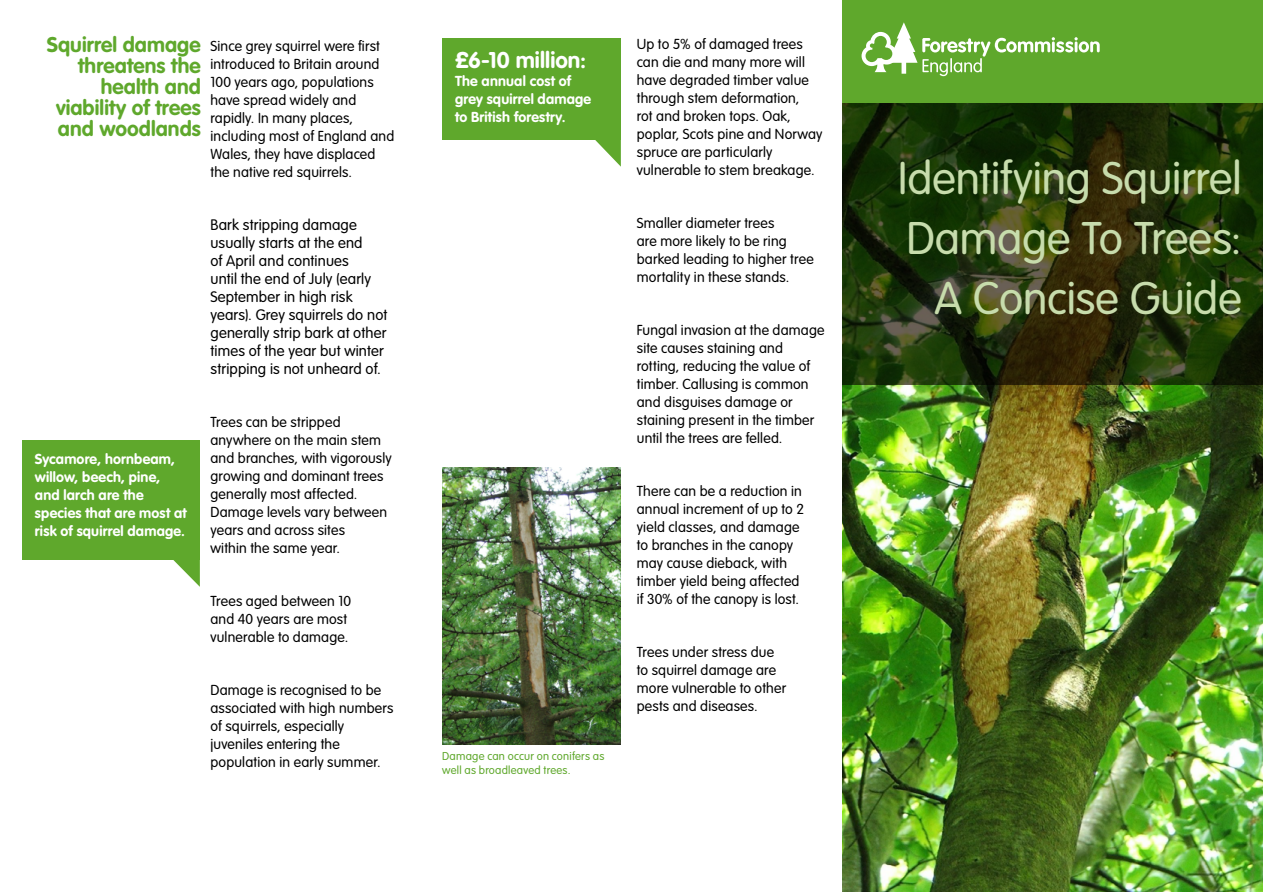
<style>
.page{position:relative;width:1263px;height:893px;background:#fff}
.page>*{position:absolute;margin:0;border:0;box-sizing:border-box;transform-origin:0 0}
.t1{font:300 45px/60px "VAG Rounded Std";color:#c7dcac;text-align:right}
.t2{font:700 22.5px "VAG Rounded Std";letter-spacing:.005em;color:#fff}
.t3{font:700 21px/21px "VAG Rounded Std";letter-spacing:.005em;color:#5fa82c;text-align:right}
.t4{font:300 15px/18px "VAG Rounded Std";letter-spacing:.01em;color:#000}
.t5{font:300 14.25px/18px "VAG Rounded Std";letter-spacing:.015em;color:#000}
.t6{font:700 14.25px/18px "VAG Rounded Std";letter-spacing:.015em;color:#fff}
.t7{font:300 11.25px/14.2px "VAG Rounded Std";letter-spacing:.02em;color:#5fa82c}
</style>
<div class="page">
<img style="left:842px;top:385px;width:421px;height:506px">
<svg style="left:842px;top:102px;width:421px;height:283px;background:#22330a"></svg>
<div style="left:842px;top:0;width:421px;height:102px;background:#5fa82c"></div>
<svg style="left:861px;top:22px;width:239px;height:54px"></svg>
<img style="left:442px;top:467px;width:179px;height:277px">
<div style="left:22px;top:440px;width:178px;height:120px;background:#5fa82c"></div>
<svg style="left:173px;top:560px;width:27px;height:27px"></svg>
<svg style="left:574px;top:139px;width:47px;height:28px"></svg>
<div style="left:442px;top:38px;width:179px;height:101px;background:#5fa82c"></div>
<h3 class="t3" style="left:47px;top:35px;width:155px">Squirrel damage threatens the health and viability of trees and woodlands</h3>
<p class="t6" style="left:35px;top:450px;width:153px">Sycamore, hornbeam, willow, beech, pine, and larch are the species that are most at risk of squirrel damage.</p>
<p class="t5" style="left:210px;top:37px;width:185px">Since grey squirrel were first introduced to Britain around<br>100 years ago, populations have spread widely and rapidly. In many places, including most of England and<br>Wales, they have displaced the native red squirrels.</p>
<p class="t4" style="left:210px;top:216px;width:178px">Bark stripping damage usually starts at the end<br>of April and continues<br>until the end of July (early<br>September in high risk years). Grey squirrels do not generally strip bark at other times of the year but winter stripping is not unheard of.</p>
<p class="t5" style="left:210px;top:413px;width:183px">Trees can be stripped anywhere on the main stem and branches, with vigorously growing and dominant trees generally most affected.<br>Damage levels vary between years and across sites<br>within the same year.</p>
<p class="t5" style="left:210px;top:592px;width:142px">Trees aged between 10 and 40 years are most vulnerable to damage.</p>
<p class="t5" style="left:210px;top:681px;width:185px">Damage is recognised to be associated with high numbers of squirrels, especially juveniles entering the population in early summer.</p>
<h2 class="t2" style="left:455px;top:47px;width:133px">£6-10 million:</h2>
<p class="t6" style="left:455px;top:72px;width:138px">The annual cost of grey squirrel damage to British forestry.</p>
<p class="t7" style="left:442px;top:749px;width:164px">Damage can occur on conifers as well as broadleaved trees.</p>
<p class="t5" style="left:637px;top:35px;width:187px">Up to 5% of damaged trees can die and many more will have degraded timber value through stem deformation,<br>rot and broken tops. Oak, poplar, Scots pine and Norway spruce are particularly vulnerable to stem breakage.</p>
<p class="t5" style="left:637px;top:214px;width:178px">Smaller diameter trees<br>are more likely to be ring barked leading to higher tree mortality in these stands.</p>
<p class="t5" style="left:637px;top:321px;width:189px">Fungal invasion at the damage site causes staining and rotting, reducing the value of timber. Callusing is common and disguises damage or staining present in the timber until the trees are felled.</p>
<p class="t5" style="left:637px;top:482px;width:169px">There can be a reduction in annual increment of up to 2 yield classes, and damage to branches in the canopy may cause dieback, with timber yield being affected if 30% of the canopy is lost.</p>
<p class="t5" style="left:637px;top:643px;width:151px">Trees under stress due to squirrel damage are more vulnerable to other pests and diseases.</p>
<h1 class="t1" style="left:898px;top:150px;width:345px">Identifying Squirrel<br>Damage To Trees:<br>A Concise Guide</h1>
</div>
